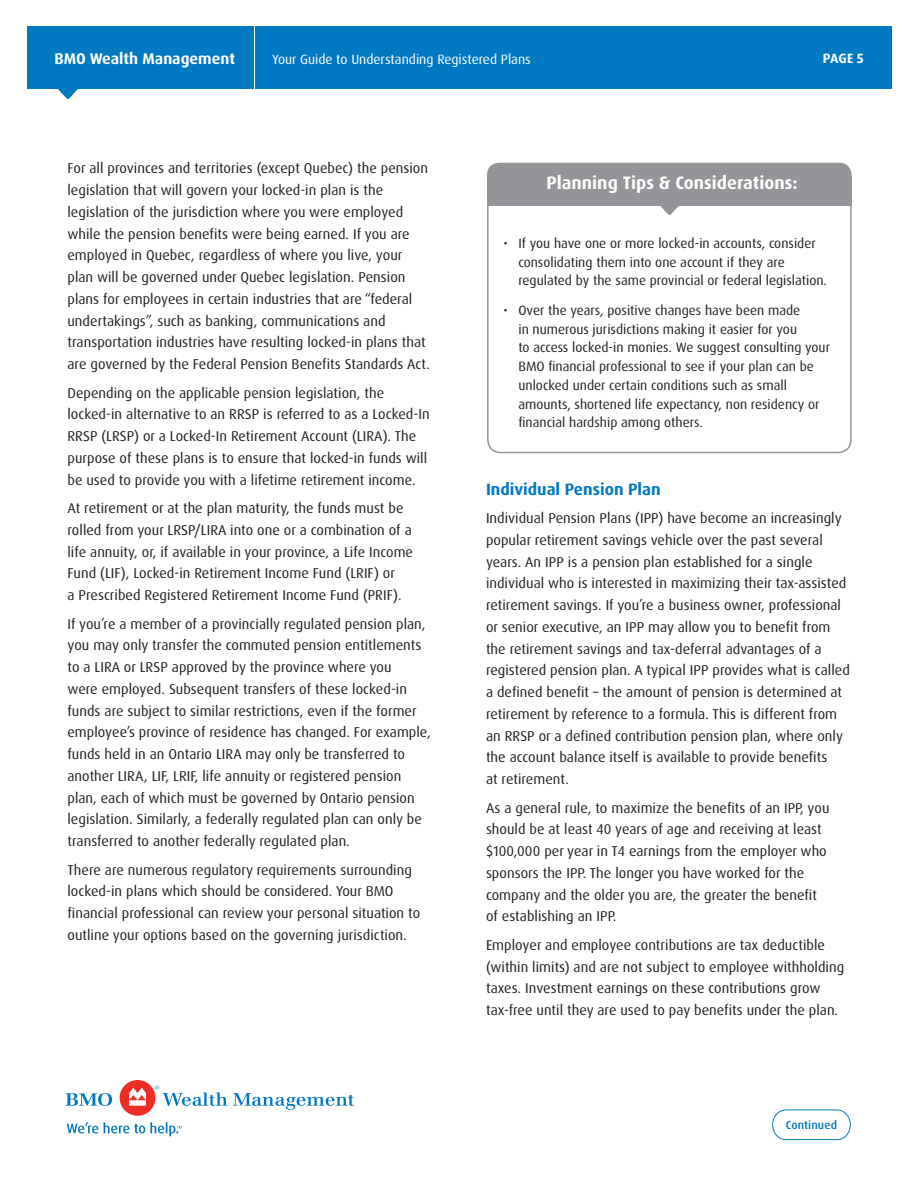
<style>
.page{position:relative;width:918px;height:1188px;background:#fff}
.page>*{position:absolute;margin:0;border:0;box-sizing:border-box;transform-origin:0 0}
.Body_copy{font:700 18px "Dax";color:#fff}
.Body{font:700 16.5px "Dax Pro";color:#0079c2}
.Legal_entity_text{font:700 15.6px "Dax Pro";color:#fff}
.Body-2{font:14.25px/21.8px "Dax Pro";color:#231f20}
.Indented_Bullet_Copy{font:13.5px/18.8px "Dax";color:#231f20}
.Legal_entity_text-2{font:13.5px "Dax Pro";color:#fff}
.Product_Name{font:700 13.5px "Dax Pro";color:#fff}
.t1{font:500 11.55px "Dax Pro";letter-spacing:.01em;color:#0079c2}
</style>
<div class="page">
<div style="left:27px;top:27px;width:865px;height:62px;background:#0079c2"></div>
<svg style="left:58px;top:89px;width:20px;height:10px"></svg>
<svg style="left:772px;top:1110px;width:79px;height:30px"></svg>
<svg style="left:659px;top:205px;width:20px;height:10px"></svg>
<div style="left:487px;top:163px;width:365px;height:29px;background:#939598;border-radius:12px"></div>
<div style="left:487px;top:194px;width:365px;height:259px;border:2px solid #939598;border-radius:13px"></div>
<div style="left:487px;top:176px;width:365px;height:29px;background:#939598"></div>
<hr style="left:254px;top:13px;width:1px;height:81px;background:#fff">
<svg style="left:66px;top:1093px;width:46px;height:13px"></svg>
<div style="left:120px;top:1080px;width:35px;height:36px;background:#ee2e22;border-radius:50%"></div>
<svg style="left:233px;top:1093px;width:121px;height:17px"></svg>
<svg style="left:129px;top:1088px;width:17px;height:18px"></svg>
<svg style="left:155px;top:1086px;width:72px;height:20px"></svg>
<svg style="left:67px;top:1122px;width:31px;height:11px"></svg>
<svg style="left:104px;top:1122px;width:78px;height:14px"></svg>
<p class="Legal_entity_text" style="left:55px;top:49px;width:182px">BMO Wealth Management</p>
<p class="Legal_entity_text-2" style="left:272px;top:51px;width:260px">Your Guide to Understanding Registered Plans</p>
<p class="Product_Name" style="left:823px;top:50px;width:43px">PAGE 5</p>
<p class="Body-2" style="left:68px;top:158px;width:364px">For all provinces and territories (except Quebec) the pension legislation that will govern your locked-in plan is the legislation of the jurisdiction where you were employed while the pension benefits were being earned. If you are employed in Quebec, regardless of where you live, your plan will be governed under Quebec legislation. Pension plans for employees in certain industries that are “federal undertakings”, such as banking, communications and transportation industries have resulting locked-in plans that are governed by the Federal Pension Benefits Standards Act.</p>
<p class="Body-2" style="left:68px;top:382px;width:364px">Depending on the applicable pension legislation, the locked-in alternative to an RRSP is referred to as a Locked-In RRSP (LRSP) or a Locked-In Retirement Account (LIRA). The purpose of these plans is to ensure that locked-in funds will be used to provide you with a lifetime retirement income.</p>
<p class="Body-2" style="left:68px;top:497px;width:347px">At retirement or at the plan maturity, the funds must be rolled from your LRSP/LIRA into one or a combination of a life annuity, or, if available in your province, a Life Income Fund (LIF), Locked-in Retirement Income Fund (LRIF) or<br>a Prescribed Registered Retirement Income Fund (PRIF).</p>
<p class="Body-2" style="left:68px;top:613px;width:365px">If you’re a member of a provincially regulated pension plan, you may only transfer the commuted pension entitlements to a LIRA or LRSP approved by the province where you<br>were employed. Subsequent transfers of these locked-in funds are subject to similar restrictions, even if the former employee’s province of residence has changed. For example, funds held in an Ontario LIRA may only be transferred to another LIRA, LIF, LRIF, life annuity or registered pension plan, each of which must be governed by Ontario pension legislation. Similarly, a federally regulated plan can only be transferred to another federally regulated plan.</p>
<p class="Body-2" style="left:68px;top:859px;width:354px">There are numerous regulatory requirements surrounding locked-in plans which should be considered. Your BMO financial professional can review your personal situation to outline your options based on the governing jurisdiction.</p>
<p class="Body_copy" style="left:546px;top:173px;width:253px">Planning Tips &amp; Considerations:</p>
<p class="Indented_Bullet_Copy" style="left:518px;top:234px;width:310px;text-indent:-15px">• If you have one or more locked-in accounts, consider consolidating them into one account if they are regulated by the same provincial or federal legislation.</p>
<p class="Indented_Bullet_Copy" style="left:518px;top:301px;width:313px;text-indent:-15px">• Over the years, positive changes have been made<br>in numerous jurisdictions making it easier for you<br>to access locked-in monies. We suggest consulting your BMO financial professional to see if your plan can be unlocked under certain conditions such as small amounts, shortened life expectancy, non residency or financial hardship among others.</p>
<p class="Body" style="left:486px;top:478px;width:176px">Individual Pension Plan</p>
<p class="Body-2" style="left:486px;top:507px;width:365px">Individual Pension Plans (IPP) have become an increasingly popular retirement savings vehicle over the past several years. An IPP is a pension plan established for a single individual who is interested in maximizing their tax-assisted retirement savings. If you’re a business owner, professional or senior executive, an IPP may allow you to benefit from the retirement savings and tax-deferral advantages of a registered pension plan. A typical IPP provides what is called a defined benefit – the amount of pension is determined at retirement by reference to a formula. This is different from an RRSP or a defined contribution pension plan, where only the account balance itself is available to provide benefits<br>at retirement.</p>
<p class="Body-2" style="left:486px;top:797px;width:345px">As a general rule, to maximize the benefits of an IPP, you should be at least 40 years of age and receiving at least $100,000 per year in T4 earnings from the employer who sponsors the IPP. The longer you have worked for the company and the older you are, the greater the benefit of establishing an IPP.</p>
<p class="Body-2" style="left:486px;top:934px;width:360px">Employer and employee contributions are tax deductible (within limits) and are not subject to employee withholding taxes. Investment earnings on these contributions grow tax‑free until they are used to pay benefits under the plan.</p>
<p class="t1" style="left:786px;top:1118px;width:53px">Continued</p>
</div>
